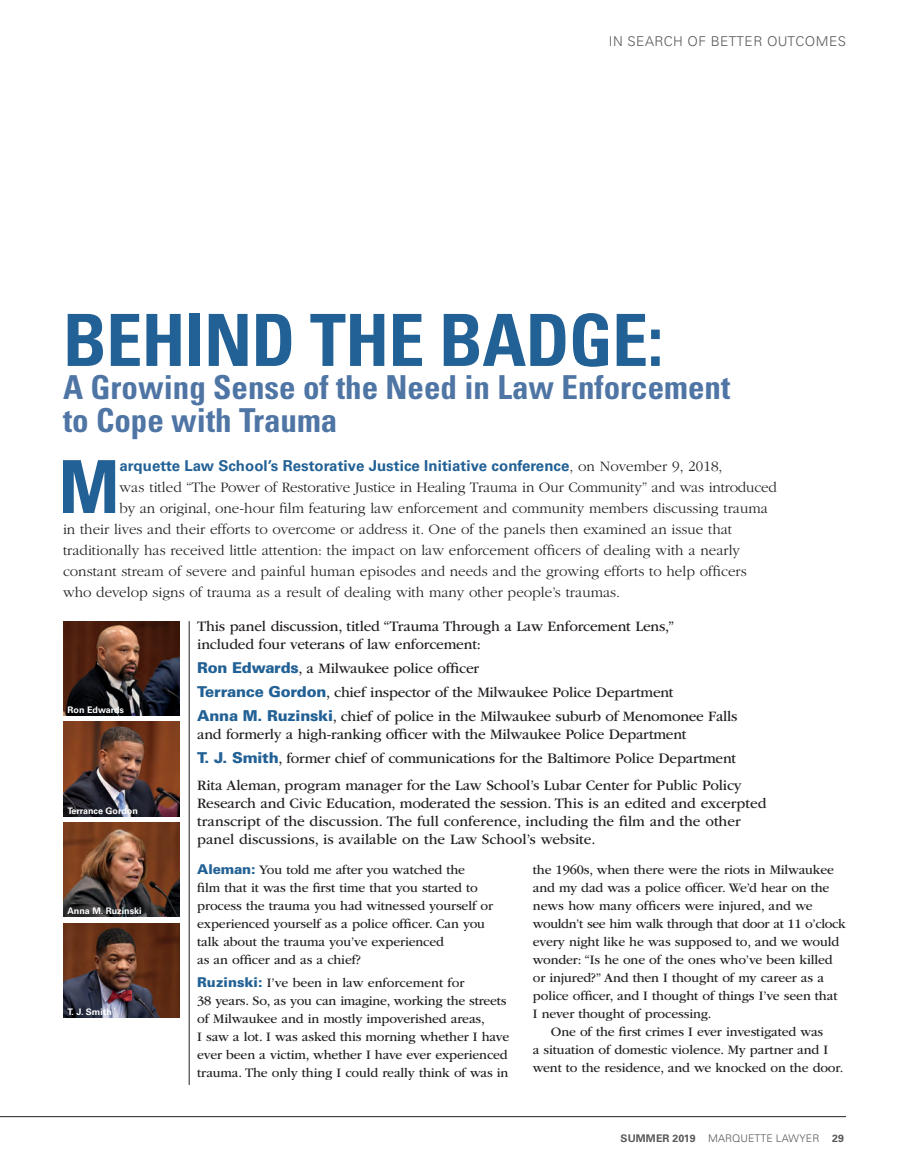
<style>
.page{position:relative;width:918px;height:1175px;background:#fff}
.page>*{position:absolute;margin:0;border:0;box-sizing:border-box;transform-origin:0 0}
.Text_Garamond_light{font:700 condensed 73.2px "Univers LT Std";color:#226195}
.Text_Garamond_Book{font:700 condensed 72px "Univers LT Std";letter-spacing:-.01em;color:#226195}
.CLN_Head{font:700 condensed 33px/33px "Univers LT Std";color:#4f75a5}
.Text_Garamond_Book-2{font:15px/18px "ITC Garamond Std";letter-spacing:-.01em;color:#231f20}
.Text_Garamond_light-2{font:300 15px "ITC Garamond Std";color:#231f20}
.Text_Garamond_light-3{font:700 15px "Univers LT Std";letter-spacing:.005em;color:#226195}
.Text_Garamond_Book_n{font:13.5px/18px "ITC Garamond Std";letter-spacing:-.01em;color:#231f20}
.Text_Garamond_Book-3{font:13.5px/18px "ITC Garamond Std";letter-spacing:-.01em;color:#231f20}
.t1{font:300 13.5px "Univers LT Std";letter-spacing:.035em;color:#57585a}
.t2{font:300 10.5px "Univers LT Std";letter-spacing:.01em;color:#57585a}
.image-name{font:700 9px "Univers LT Std";color:#fff}
.s1{font-family:"ITC Garamond Std";font-weight:300;color:#231f20}
.s2{font-family:"Univers LT Std";font-weight:900;color:#226195}
.s3{font-weight:700}
</style>
<div class="page">
<hr style="left:9px;top:1116px;width:837px;height:1px;background:#231f20">
<hr style="left:189px;top:621px;width:1px;height:464px;background:#231f20">
<img style="left:63px;top:621px;width:117px;height:94px">
<img style="left:63px;top:722px;width:117px;height:94px">
<img style="left:63px;top:822px;width:117px;height:94px">
<img style="left:63px;top:923px;width:117px;height:94px">
<p class="t1" style="left:609px;top:33px;width:239px">IN SEARCH OF BETTER OUTCOMES</p>
<p class="Text_Garamond_Book" style="left:63px;top:296px;width:602px">BEHIND THE BADGE:</p>
<p class="CLN_Head" style="left:63px;top:370px;width:669px">A Growing Sense of the Need in Law Enforcement to Cope with Trauma</p>
<p class="Text_Garamond_light" style="left:59px;top:442px;width:62px">M</p>
<p class="Text_Garamond_light-3" style="left:120px;top:457px;width:604px">arquette Law School’s Restorative Justice Initiative conference<span class="s1">, on November 9, 2018,</span></p>
<p class="Text_Garamond_light-2" style="left:120px;top:479px;width:659px">was titled “The Power of Restorative Justice in Healing Trauma in Our Community” and was introduced</p>
<p class="Text_Garamond_light-2" style="left:120px;top:500px;width:650px">by an original, one-hour film featuring law enforcement and community members discussing trauma</p>
<p class="Text_Garamond_light-2" style="left:63px;top:521px;width:671px">in their lives and their efforts to overcome or address it. One of the panels then examined an issue that</p>
<p class="Text_Garamond_light-2" style="left:63px;top:542px;width:679px">traditionally has received little attention: the impact on law enforcement officers of dealing with a nearly</p>
<p class="Text_Garamond_light-2" style="left:63px;top:563px;width:685px">constant stream of severe and painful human episodes and needs and the growing efforts to help officers</p>
<p class="Text_Garamond_light-2" style="left:63px;top:584px;width:559px">who develop signs of trauma as a result of dealing with many other people’s traumas.</p>
<p class="image-name" style="left:68px;top:704px;width:58px">Ron Edwards</p>
<p class="image-name" style="left:68px;top:805px;width:72px">Terrance Gordon</p>
<p class="image-name" style="left:68px;top:905px;width:76px">Anna M. Ruzinski</p>
<p class="image-name" style="left:68px;top:1006px;width:46px">T. J. Smith</p>
<p class="Text_Garamond_Book-2" style="left:197px;top:618px;width:479px">This panel discussion, titled “Trauma Through a Law Enforcement Lens,” included four veterans of law enforcement:</p>
<p class="Text_Garamond_Book-2" style="left:197px;top:660px;width:283px"><span class="s2">Ron Edwards</span>, a Milwaukee police officer</p>
<p class="Text_Garamond_Book-2" style="left:197px;top:684px;width:478px"><span class="s2">Terrance Gordon</span>, chief inspector of the Milwaukee Police Department</p>
<p class="Text_Garamond_Book-2" style="left:197px;top:708px;width:542px"><span class="s2">Anna M. Ruzinski</span>, chief of police in the Milwaukee suburb of Menomonee Falls and formerly a high-ranking officer with the Milwaukee Police Department</p>
<p class="Text_Garamond_Book-2" style="left:197px;top:750px;width:540px"><span class="s2">T. J. Smith</span>, former chief of communications for the Baltimore Police Department</p>
<p class="Text_Garamond_Book-2" style="left:197px;top:777px;width:571px">Rita Aleman, program manager for the Law School’s Lubar Center for Public Policy Research and Civic Education, moderated the session. This is an edited and excerpted transcript of the discussion. The full conference, including the film and the other panel discussions, is available on the Law School’s website.</p>
<p class="Text_Garamond_Book_n" style="left:197px;top:861px;width:297px"><span class="s2">Aleman:</span> You told me after you watched the<br>film that it was the first time that you started to process the trauma you had witnessed yourself or experienced yourself as a police officer. Can you talk about the trauma you’ve experienced<br>as an officer and as a chief?</p>
<p class="Text_Garamond_Book_n" style="left:197px;top:973px;width:313px"><span class="s2">Ruzinski:</span> I’ve been in law enforcement for<br>38 years. So, as you can imagine, working the streets of Milwaukee and in mostly impoverished areas,<br>I saw a lot. I was asked this morning whether I have ever been a victim, whether I have ever experienced trauma. The only thing I could really think of was in</p>
<p class="Text_Garamond_Book_n" style="left:533px;top:860px;width:315px">the 1960s, when there were the riots in Milwaukee and my dad was a police officer. We’d hear on the news how many officers were injured, and we wouldn’t see him walk through that door at 11 o’clock every night like he was supposed to, and we would wonder: “Is he one of the ones who’ve been killed or injured?” And then I thought of my career as a police officer, and I thought of things I’ve seen that<br>I never thought of processing.</p>
<p class="Text_Garamond_Book-3" style="left:533px;top:1022px;width:312px;text-indent:18px">One of the first crimes I ever investigated was<br>a situation of domestic violence. My partner and I went to the residence, and we knocked on the door.</p>
<p class="t2" style="left:621px;top:1132px;width:225px"><span class="s3">SUMMER 2019</span> MARQUETTE LAWYER <span class="s3">29</span></p>
</div>
